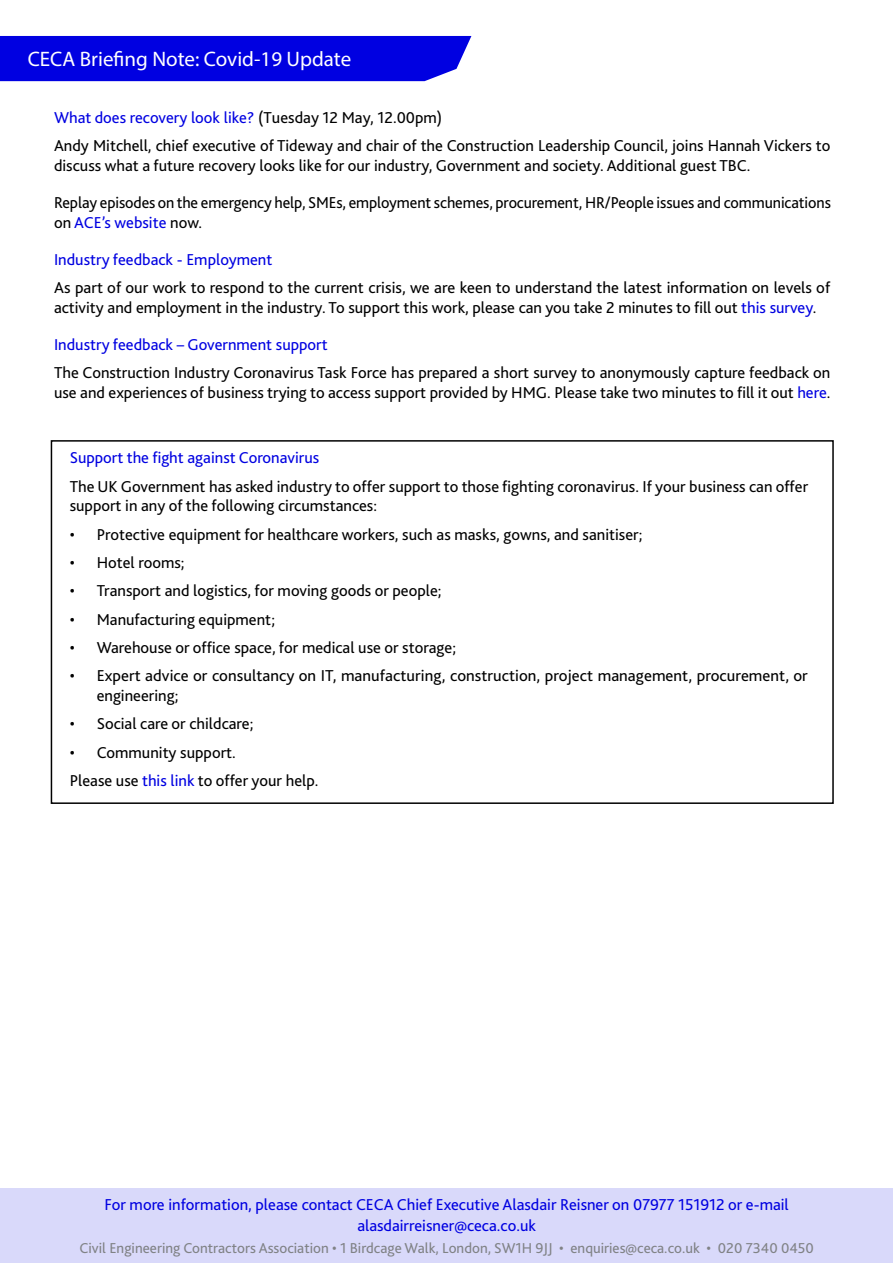
<style>
.page{position:relative;width:893px;height:1263px;background:#fff}
.page>*{position:absolute;margin:0;border:0;box-sizing:border-box;transform-origin:0 0}
.t1{font:21px "Myriad Pro";color:#fff}
.t2{font:16.5px/19.8px "Bliss 2";color:#000}
.t3{font:16.5px/21.6px "Bliss 2";color:#0000e1;text-align:center}
.t4{font:15px "Bliss 2";color:#808285}
.s1{color:#0000e1}
</style>
<div class="page">
<div style="left:0;top:36px;width:471px;height:45px;background:#0000e1"></div>
<div style="left:51px;top:440px;width:783px;height:364px;border:2px solid #000"></div>
<div style="left:0;top:1188px;width:893px;height:75px;background:#d9d9fa"></div>
<p class="t1" style="left:28px;top:46px;width:325px">CECA Briefing Note: Covid-19 Update</p>
<p class="t2" style="left:54px;top:103px;width:778px;line-height:28.3px"><span class="s1">What does recovery look like?</span> (Tuesday 12 May, 12.00pm)<br>Andy Mitchell, chief executive of Tideway and chair of the Construction Leadership Council, joins Hannah Vickers to</p>
<p class="t2" style="left:54px;top:156px;width:698px">discuss what a future recovery looks like for our industry, Government and society. Additional guest TBC.</p>
<p class="t2" style="left:54px;top:193px;width:778px">Replay episodes on the emergency help, SMEs, employment schemes, procurement, HR/People issues and communications on <span class="s1">ACE’s website</span> now.</p>
<p class="t3" style="left:54px;top:248px;width:220px">Industry feedback - Employment</p>
<p class="t2" style="left:54px;top:278px;width:778px">As part of our work to respond to the current crisis, we are keen to understand the latest information on levels of activity and employment in the industry. To support this work, please can you take 2 minutes to fill out <span class="s1">this survey</span>.</p>
<p class="t3" style="left:54px;top:333px;width:275px">Industry feedback – Government support</p>
<p class="t2" style="left:54px;top:362px;width:778px">The Construction Industry Coronavirus Task Force has prepared a short survey to anonymously capture feedback on use and experiences of business trying to access support provided by HMG. Please take two minutes to fill it out <span class="s1">here</span>.</p>
<p class="t3" style="left:70px;top:447px;width:251px">Support the fight against Coronavirus</p>
<p class="t2" style="left:70px;top:476px;width:740px">The UK Government has asked industry to offer support to those fighting coronavirus. If your business can offer support in any of the following circumstances:</p>
<p class="t2" style="left:70px;top:524px;width:574px">• Protective equipment for healthcare workers, such as masks, gowns, and sanitiser;</p>
<p class="t2" style="left:70px;top:553px;width:116px">• Hotel rooms;</p>
<p class="t2" style="left:70px;top:581px;width:373px">• Transport and logistics, for moving goods or people;</p>
<p class="t2" style="left:70px;top:609px;width:207px">• Manufacturing equipment;</p>
<p class="t2" style="left:70px;top:637px;width:388px">• Warehouse or office space, for medical use or storage;</p>
<p class="t2" style="left:97px;top:666px;width:713px;text-indent:-27px">• Expert advice or consultancy on IT, manufacturing, construction, project management, procurement, or engineering;</p>
<p class="t2" style="left:70px;top:714px;width:185px">• Social care or childcare;</p>
<p class="t2" style="left:70px;top:738px;width:250px;line-height:28.3px">• Community support.<br>Please use <span class="s1">this link</span> to offer your help.</p>
<p class="t3" style="left:105px;top:1193px;width:686px">For more information, please contact CECA Chief Executive Alasdair Reisner on 07977 151912 or e-mail alasdairreisner@ceca.co.uk</p>
<p class="t4" style="left:80px;top:1238px;width:736px">Civil Engineering Contractors Association • 1 Birdcage Walk, London, SW1H 9JJ • enquiries@ceca.co.uk • 020 7340 0450</p>
</div>
